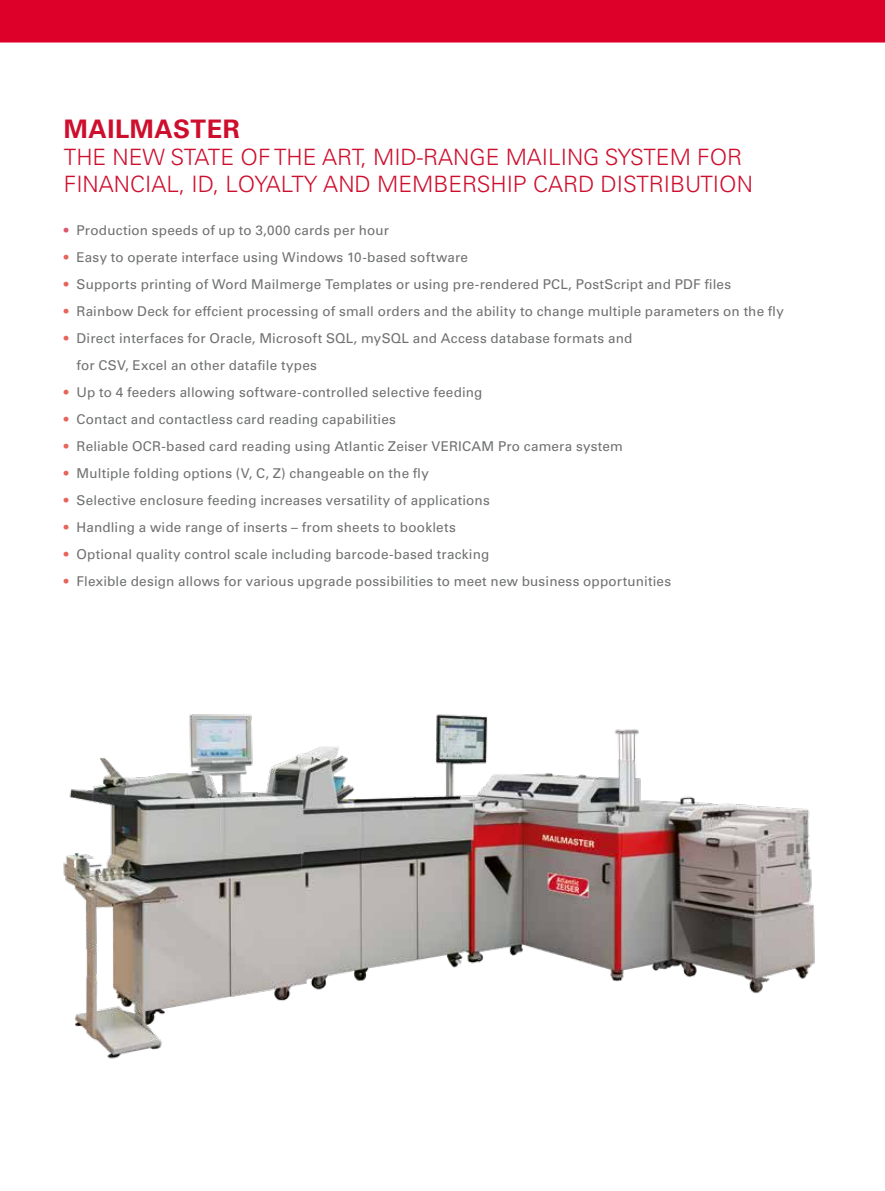
<style>
.page{position:relative;width:885px;height:1191px;background:#fff}
.page>*{position:absolute;margin:0;border:0;box-sizing:border-box;transform-origin:0 0}
.t1{font:700 25.5px "Univers LT Pro 65";letter-spacing:.02em;color:#ce0e2d}
.t2{font:300 22.5px/27px "Univers LT Pro 45";color:#ce0e2d}
.t3{font:13.5px/27px "Univers LT Pro 55 Roman";letter-spacing:.015em;color:#6f7070}
.s1{color:#dd576c}
.s2{color:#e7645a}
</style>
<div class="page">
<div style="left:0;top:0;width:884px;height:43px;background:#dd0028"></div>
<img style="left:63px;top:714px;width:752px;height:345px">
<h1 class="t1" style="left:64px;top:111px;width:178px">MAILMASTER</h1>
<h2 class="t2" style="left:64px;top:142px;width:690px">THE NEW STATE OF THE ART, MID-RANGE MAILING SYSTEM FOR<br>FINANCIAL, ID, LOYALTY AND MEMBERSHIP CARD DISTRIBUTION</h2>
<p class="t3" style="left:64px;top:216px;width:327px"><span class="s1">•</span> Production speeds of up to 3,000 cards per hour</p>
<p class="t3" style="left:64px;top:243px;width:405px"><span class="s2">•</span> Easy to operate interface using Windows 10-based software</p>
<p class="t3" style="left:64px;top:270px;width:668px"><span class="s2">•</span> Supports printing of Word Mailmerge Templates or using pre-rendered PCL, PostScript and PDF files</p>
<p class="t3" style="left:64px;top:297px;width:721px"><span class="s2">•</span> Rainbow Deck for effcient processing of small orders and the ability to change multiple parameters on the fly</p>
<p class="t3" style="left:77px;top:324px;width:557px;text-indent:-13px"><span class="s2">•</span> Direct interfaces for Oracle, Microsoft SQL, mySQL and Access database formats and for CSV, Excel an other datafile types</p>
<p class="t3" style="left:64px;top:378px;width:420px"><span class="s2">•</span> Up to 4 feeders allowing software-controlled selective feeding</p>
<p class="t3" style="left:64px;top:405px;width:333px"><span class="s2">•</span> Contact and contactless card reading capabilities</p>
<p class="t3" style="left:64px;top:432px;width:560px"><span class="s2">•</span> Reliable OCR-based card reading using Atlantic Zeiser VERICAM Pro camera system</p>
<p class="t3" style="left:64px;top:459px;width:366px"><span class="s2">•</span> Multiple folding options (V, C, Z) changeable on the fly</p>
<p class="t3" style="left:64px;top:486px;width:427px"><span class="s2">•</span> Selective enclosure feeding increases versatility of applications</p>
<p class="t3" style="left:64px;top:513px;width:393px"><span class="s2">•</span> Handling a wide range of inserts – from sheets to booklets</p>
<p class="t3" style="left:64px;top:540px;width:427px"><span class="s2">•</span> Optional quality control scale including barcode-based tracking</p>
<p class="t3" style="left:64px;top:567px;width:608px"><span class="s2">•</span> Flexible design allows for various upgrade possibilities to meet new business opportunities</p>
</div>
